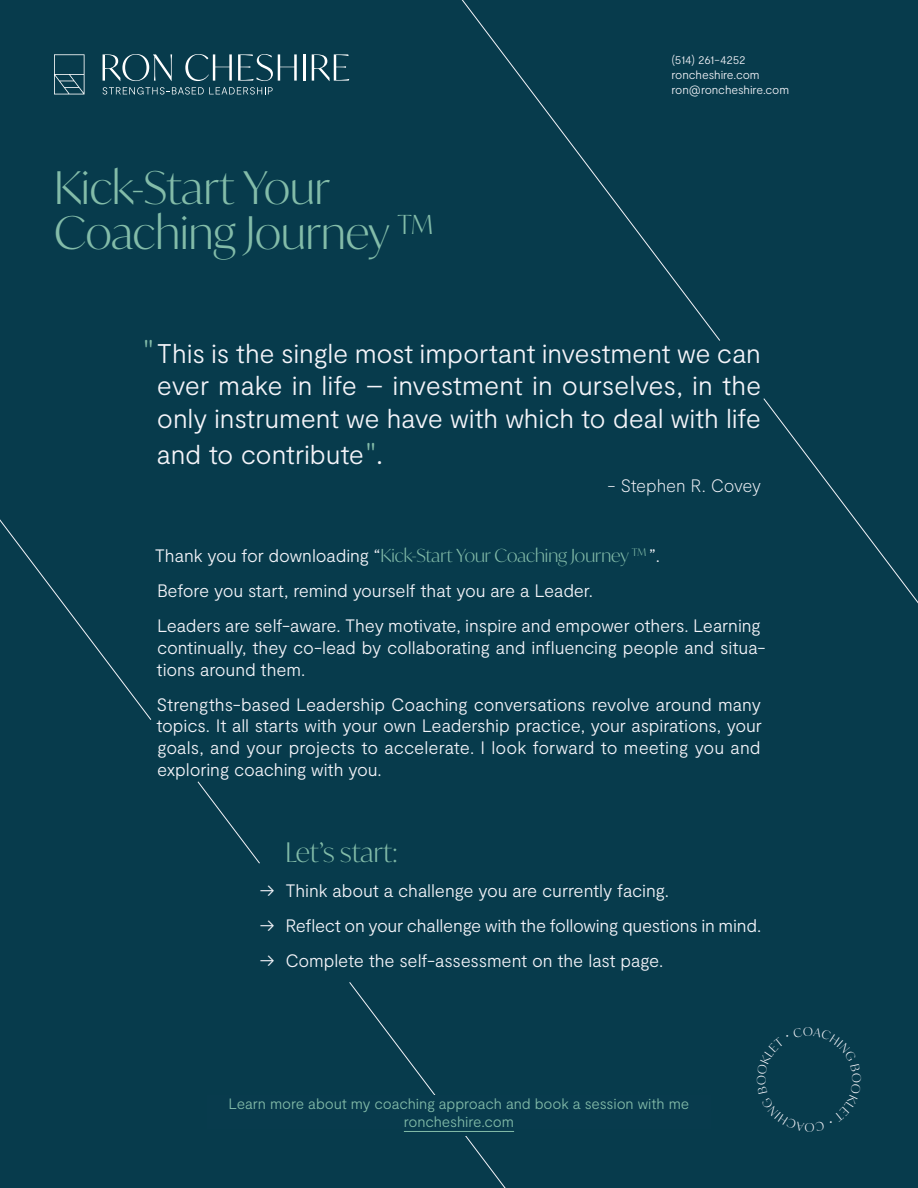
<style>
.page{position:relative;width:918px;height:1188px;background:#073b4c}
.page>*{position:absolute;margin:0;border:0;box-sizing:border-box;transform-origin:0 0}
.t1{font:300 45px/45px "Ivy Mode";color:#83bca9}
.t2{font:300 30px "Moderat";color:#83bca9}
.t3{font:300 27px/32.4px "Moderat";letter-spacing:-.005em;color:#f4f4f9;text-align:justify}
.t4{font:300 27px "Ivy Mode";letter-spacing:-.005em;color:#83bca9}
.t5{font:300 18px/21.6px "Moderat";letter-spacing:-.01em;color:#f4f4f9}
.t6{font:300 18px "Ivy Mode";color:#83bca9}
.t7{font:100 18px "Moderat";letter-spacing:-.015em;color:#f4f4f9}
.t8{font:300 15px/18px "Moderat";letter-spacing:-.01em;color:#83bca9;text-align:center}
.t9{font:300 12px/15px "Moderat";letter-spacing:-.01em;color:#f4f4f9}
.t10{font:300 12px "Moderat";letter-spacing:-.02em;color:#f4f4f9}
.s1{color:#f4f4f9}
.s2{font-family:"Moderat";color:#f4f4f9}
</style>
<div class="page">
<svg style="left:305px;top:0;width:415px;height:341px"></svg>
<svg style="left:0;top:54px;width:152px;height:666px"></svg>
<svg style="left:763px;top:398px;width:155px;height:206px"></svg>
<svg style="left:197px;top:781px;width:63px;height:83px"></svg>
<svg style="left:349px;top:982px;width:166px;height:206px"></svg>
<div style="left:449px;top:1124px;width:26px;height:12px;background:#073b4c"></div>
<div style="left:207px;top:1095px;width:504px;height:34px;background:#083b4d"></div>
<hr style="left:404px;top:1131px;width:110px;height:1px;background:#83bca9">
<svg style="left:54px;top:54px;width:31px;height:40px"></svg>
<svg style="left:103px;top:87px;width:170px;height:8px"></svg>
<svg style="left:103px;top:54px;width:69px;height:27px"></svg>
<svg style="left:185px;top:54px;width:47px;height:27px"></svg>
<svg style="left:238px;top:54px;width:59px;height:27px"></svg>
<hr style="left:303px;top:54px;width:2px;height:27px;background:#fff">
<svg style="left:312px;top:54px;width:37px;height:27px"></svg>
<h1 class="t1" style="left:54px;top:165px;width:381px">Kick-Start Your<br>Coaching Journey <sup>TM</sup></h1>
<p class="t10" style="left:672px;top:52px;width:76px">(514) 261-4252</p>
<p class="t9" style="left:672px;top:67px;width:119px">roncheshire.com ron@roncheshire.com</p>
<h2 class="t2" style="left:143px;top:333px;width:12px">"</h2>
<h3 class="t3" style="left:157px;top:338px;width:606px">This is the single most important investment we can ever make in life – investment in ourselves, in the only instrument we have with which to deal with life</h3>
<h3 class="t3" style="left:157px;top:439px;width:209px">and to contribute</h3>
<p class="t7" style="left:608px;top:475px;width:155px">- Stephen R. Covey</p>
<h2 class="t2" style="left:366px;top:436px;width:19px">"<span class="s1">.</span></h2>
<p class="t6" style="left:155px;top:544px;width:507px"><span class="s2">Thank you for downloading “</span>Kick-Start Your Coaching Journey <sup>TM</sup> <span class="s2">”.</span></p>
<p class="t5" style="left:157px;top:574px;width:605px;line-height:35.1px">Before you start, remind yourself that you are a Leader.<br>Leaders are self-aware. They motivate, inspire and empower others. Learning</p>
<p class="t5" style="left:157px;top:637px;width:611px">continually, they co-lead by collaborating and influencing people and situa&shy;tions around them.</p>
<p class="t5" style="left:157px;top:694px;width:607px;text-align:justify">Strengths-based Leadership Coaching conversations revolve around many topics. It all starts with your own Leadership practice, your aspirations, your goals, and your projects to accelerate. I look forward to meeting you and exploring coaching with you.</p>
<h3 class="t4" style="left:285px;top:834px;width:114px">Let’s start:</h3>
<p class="t5" style="left:260px;top:880px;width:411px">→ Think about a challenge you are currently facing.</p>
<p class="t5" style="left:260px;top:915px;width:503px">→ Reflect on your challenge with the following questions in mind.</p>
<p class="t5" style="left:260px;top:950px;width:405px">→ Complete the self-assessment on the last page.</p>
<p class="t8" style="left:229px;top:1095px;width:462px">Learn more about my coaching approach and book a session with me roncheshire.com</p>
</div>
